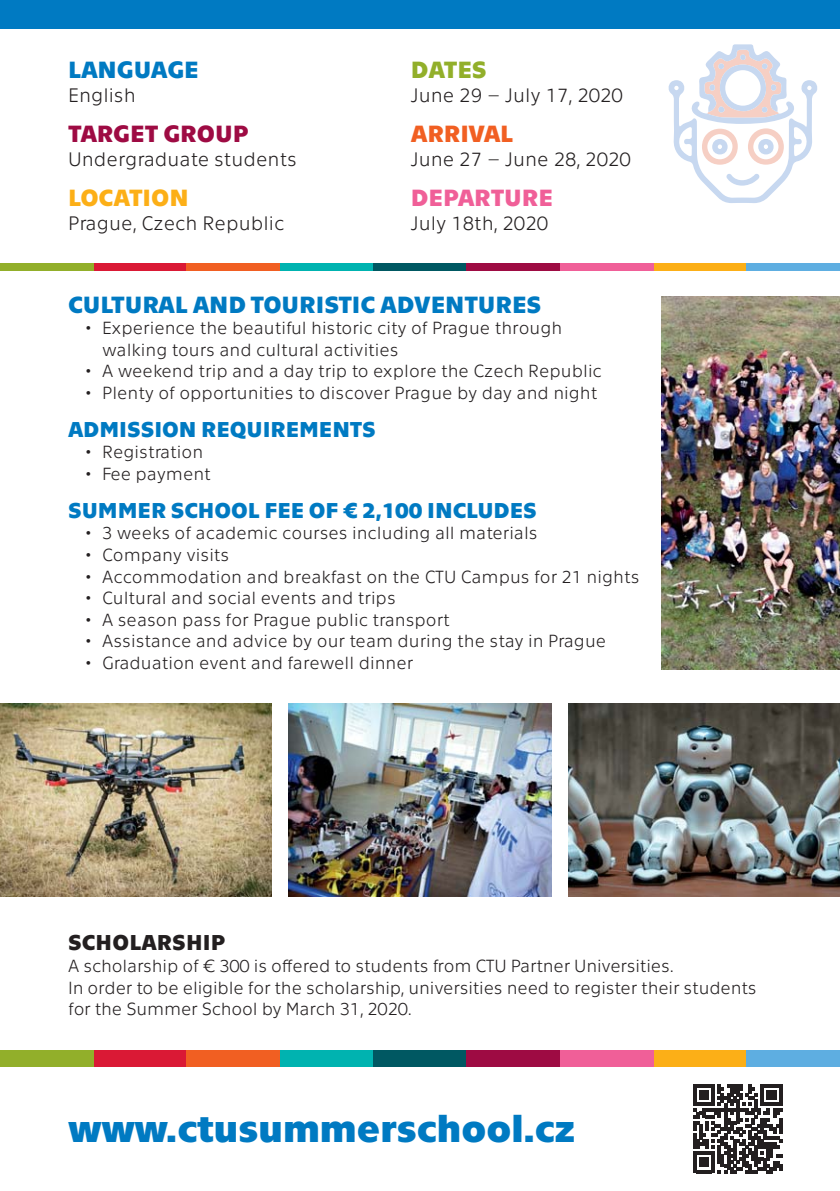
<style>
.page{position:relative;width:840px;height:1191px;background:#fff}
.page>*{position:absolute;margin:0;border:0;box-sizing:border-box;transform-origin:0 0}
.t1{font:700 40px "Technika";color:#007ac2}
.t2{font:700 24px "Technika";color:#007ac2}
.t3{font:700 24px "Technika";color:#9e0b43}
.t4{font:700 24px "Technika";color:#f05f98}
.t5{font:700 24px "Technika";color:#fcaf17}
.t6{font:700 24px "Technika";letter-spacing:-.02em;color:#f15f22}
.t7{font:700 24px "Technika";letter-spacing:-.01em;color:#92af2a}
.t8{font:700 22px "Technika";color:#007ac2}
.t9{font:700 22px "Technika";letter-spacing:.01em;color:#231f20}
.t10{font:300 20px "Technika";color:#231f20}
.t11{font:300 18px/21.6px "Technika";color:#231f20}
</style>
<div class="page">
<svg style="left:693px;top:1084px;width:88px;height:89px"></svg>
<img style="left:0;top:703px;width:271px;height:193px">
<img style="left:568px;top:703px;width:271px;height:193px">
<img style="left:661px;top:296px;width:178px;height:373px">
<div style="left:280px;top:263px;width:93px;height:7px;background:#00b3b0"></div>
<div style="left:93px;top:263px;width:93px;height:7px;background:#da1935"></div>
<div style="left:373px;top:263px;width:93px;height:7px;background:#005862"></div>
<div style="left:0;top:263px;width:93px;height:7px;background:#92af2a"></div>
<div style="left:186px;top:263px;width:94px;height:7px;background:#f15f22"></div>
<div style="left:653px;top:263px;width:93px;height:7px;background:#fcaf17"></div>
<div style="left:466px;top:263px;width:93px;height:7px;background:#9e0b43"></div>
<div style="left:746px;top:263px;width:93px;height:7px;background:#5eaee1"></div>
<div style="left:559px;top:263px;width:94px;height:7px;background:#f05f98"></div>
<div style="left:280px;top:1049px;width:93px;height:17px;background:#00b3b0"></div>
<div style="left:93px;top:1049px;width:93px;height:17px;background:#da1935"></div>
<div style="left:373px;top:1049px;width:93px;height:17px;background:#005862"></div>
<div style="left:0;top:1049px;width:93px;height:17px;background:#92af2a"></div>
<div style="left:186px;top:1049px;width:94px;height:17px;background:#f15f22"></div>
<div style="left:653px;top:1049px;width:93px;height:17px;background:#fcaf17"></div>
<div style="left:466px;top:1049px;width:93px;height:17px;background:#9e0b43"></div>
<div style="left:746px;top:1049px;width:93px;height:17px;background:#5eaee1"></div>
<div style="left:559px;top:1049px;width:94px;height:17px;background:#f05f98"></div>
<div style="left:0;top:0;width:839px;height:28px;background:#007ac2"></div>
<svg style="left:668px;top:44px;width:149px;height:159px"></svg>
<img style="left:288px;top:703px;width:263px;height:193px">
<h2 class="t2" style="left:68px;top:60px;width:132px">LANGUAGE</h2>
<p class="t10" style="left:68px;top:87px;width:69px">English</p>
<h2 class="t3" style="left:68px;top:125px;width:182px">TARGET GROUP</h2>
<p class="t10" style="left:68px;top:151px;width:230px">Undergraduate students</p>
<h2 class="t5" style="left:68px;top:189px;width:122px">LOCATION</h2>
<p class="t10" style="left:68px;top:216px;width:217px">Prague, Czech Republic</p>
<h2 class="t7" style="left:410px;top:60px;width:77px">DATES</h2>
<p class="t10" style="left:410px;top:87px;width:213px">June 29 – July 17, 2020</p>
<h2 class="t6" style="left:410px;top:125px;width:104px">ARRIVAL</h2>
<p class="t10" style="left:410px;top:151px;width:221px">June 27 – June 28, 2020</p>
<h2 class="t4" style="left:410px;top:189px;width:144px">DEPARTURE</h2>
<p class="t10" style="left:410px;top:216px;width:139px">July 18th, 2020</p>
<h2 class="t2" style="left:68px;top:295px;width:474px">CULTURAL AND TOURISTIC ADVENTURES</h2>
<p class="t11" style="left:102px;top:319px;width:461px;text-indent:-17px">• Experience the beautiful historic city of Prague through walking tours and cultural activities</p>
<p class="t11" style="left:85px;top:362px;width:518px">• A weekend trip and a day trip to explore the Czech Republic</p>
<p class="t11" style="left:85px;top:384px;width:513px">• Plenty of opportunities to discover Prague by day and night</p>
<p class="t8" style="left:68px;top:421px;width:309px">ADMISSION REQUIREMENTS</p>
<p class="t11" style="left:85px;top:443px;width:120px">• Registration</p>
<p class="t11" style="left:85px;top:465px;width:127px">• Fee payment</p>
<p class="t8" style="left:68px;top:502px;width:470px">SUMMER SCHOOL FEE OF € 2,100 INCLUDES</p>
<p class="t11" style="left:85px;top:524px;width:454px">• 3 weeks of academic courses including all materials</p>
<p class="t11" style="left:85px;top:546px;width:146px">• Company visits</p>
<p class="t11" style="left:85px;top:567px;width:555px">• Accommodation and breakfast on the CTU Campus for 21 nights</p>
<p class="t11" style="left:85px;top:589px;width:312px">• Cultural and social events and trips</p>
<p class="t11" style="left:85px;top:611px;width:366px">• A season pass for Prague public transport</p>
<p class="t11" style="left:85px;top:632px;width:522px">• Assistance and advice by our team during the stay in Prague</p>
<p class="t11" style="left:85px;top:654px;width:329px">• Graduation event and farewell dinner</p>
<p class="t9" style="left:68px;top:934px;width:159px">SCHOLARSHIP</p>
<p class="t11" style="left:68px;top:957px;width:689px">A scholarship of € 300 is offered to students from CTU Partner Universities.<br>In order to be eligible for the scholarship, universities need to register their students for the Summer School by March 31, 2020.</p>
<h1 class="t1" style="left:68px;top:1114px;width:508px">www.ctusummerschool.cz</h1>
</div>
